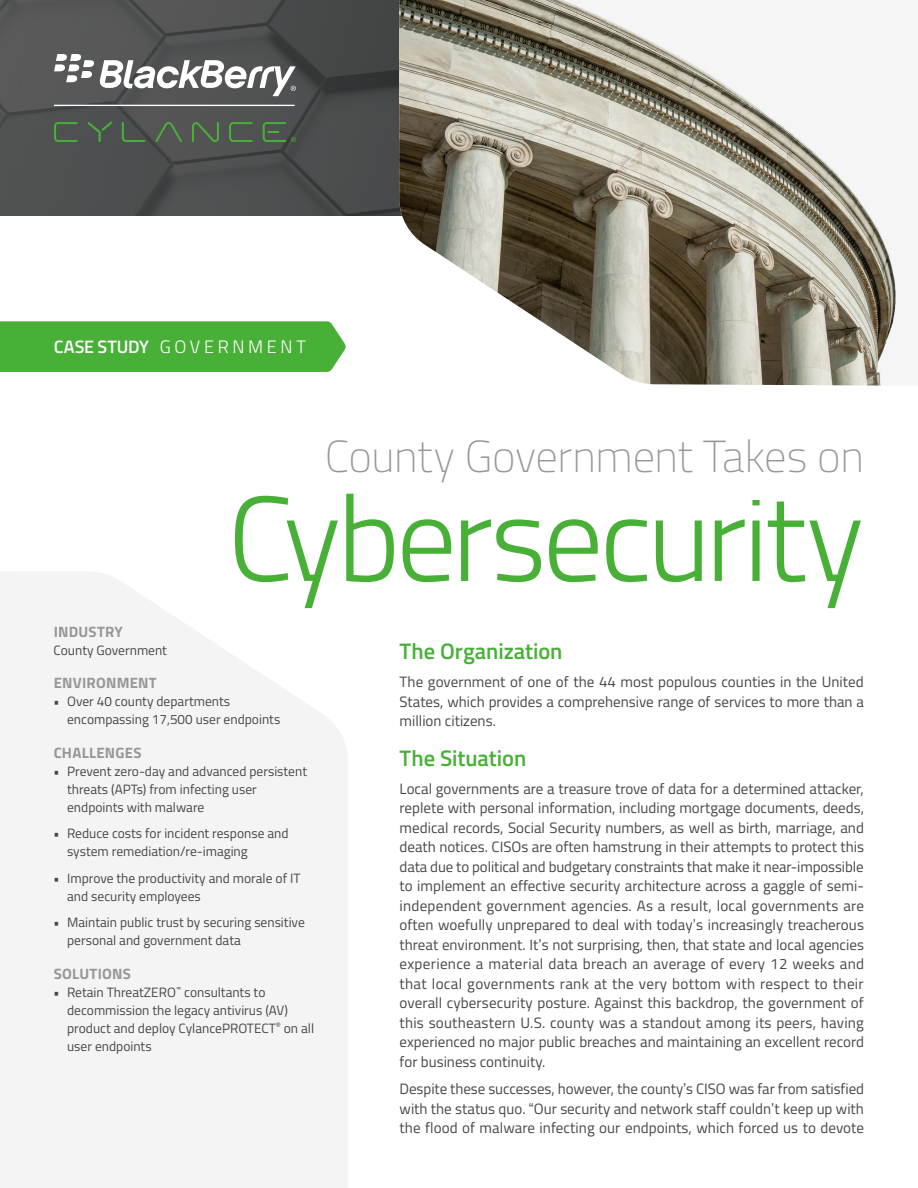
<style>
.page{position:relative;width:918px;height:1188px;background:#fff}
.page>*{position:absolute;margin:0;border:0;box-sizing:border-box;transform-origin:0 0}
.t1{font:300 120.75px "Titillium";letter-spacing:-.035em;color:#48b037}
.t2{font:100 44.85px "Titillium";letter-spacing:-.01em;color:#969798}
.t3{font:600 22.5px "Titillium";letter-spacing:-.005em;color:#48b037}
.t4{font:300 18px "Titillium";letter-spacing:.2em;color:#fff}
.t5{font:15px/19.5px "Titillium";color:#474747;text-align:justify}
.t6{font:700 15px "Titillium";letter-spacing:.015em;color:#969798}
.t7{font:13.5px/18px "Titillium";color:#474747}
.s1{font-weight:600}
.s2{font-weight:700}
.s3{font-family:"Arial"}
</style>
<div class="page">
<img style="left:0;top:0;width:399px;height:216px">
<div style="left:0;top:321px;width:346px;height:51px;background:#48b037"></div>
<svg style="left:54px;top:54px;width:242px;height:42px"></svg>
<svg style="left:192px;top:122px;width:27px;height:20px"></svg>
<svg style="left:54px;top:122px;width:24px;height:20px"></svg>
<svg style="left:122px;top:122px;width:23px;height:20px"></svg>
<svg style="left:229px;top:122px;width:24px;height:20px"></svg>
<svg style="left:88px;top:122px;width:24px;height:20px"></svg>
<svg style="left:155px;top:122px;width:27px;height:20px"></svg>
<svg style="left:263px;top:122px;width:33px;height:20px"></svg>
<hr style="left:54px;top:105px;width:241px;height:1px;background:#fff">
<svg style="left:0;top:572px;width:348px;height:616px;fill:#f4f4f4"></svg>
<img style="left:399px;top:0;width:498px;height:386px">
<p class="t4" style="left:54px;top:334px;width:254px"><span class="s1">CASE STUDY</span> GOVERNMENT</p>
<h2 class="t2" style="left:325px;top:424px;width:541px">County Government Takes on</h2>
<h1 class="t1" style="left:227px;top:451px;width:638px">Cybersecurity</h1>
<p class="t6" style="left:54px;top:620px;width:71px">INDUSTRY</p>
<p class="t7" style="left:54px;top:640px;width:115px">County Government</p>
<p class="t6" style="left:54px;top:672px;width:105px">ENVIRONMENT</p>
<p class="t7" style="left:67px;top:692px;width:215px;text-indent:-14px"><span class="s2">•</span> Over 40 county departments encompassing 17,500 user endpoints</p>
<p class="t6" style="left:54px;top:742px;width:90px">CHALLENGES</p>
<p class="t7" style="left:67px;top:762px;width:241px;text-indent:-14px"><span class="s2">•</span> Prevent zero-day and advanced persistent threats (APTs) from infecting user endpoints with malware</p>
<p class="t7" style="left:67px;top:824px;width:223px;text-indent:-14px"><span class="s2">•</span> Reduce costs for incident response and system remediation/re-imaging</p>
<p class="t7" style="left:67px;top:868px;width:235px;text-indent:-14px"><span class="s2">•</span> Improve the productivity and morale of IT and security employees</p>
<p class="t7" style="left:67px;top:912px;width:239px;text-indent:-14px"><span class="s2">•</span> Maintain public trust by securing sensitive personal and government data</p>
<p class="t6" style="left:54px;top:962px;width:79px">SOLUTIONS</p>
<p class="t7" style="left:67px;top:982px;width:249px;text-indent:-13px"><span class="s2">•</span> Retain ThreatZERO<sup>™</sup> consultants to decommission the legacy antivirus (AV) product and deploy CylancePROTECT<sup>®</sup> on all user endpoints</p>
<h3 class="t3" style="left:400px;top:635px;width:165px">The Organization</h3>
<p class="t5" style="left:400px;top:671px;width:466px">The government of one of the 44 most populous counties in the United States, which provides a comprehensive range of services to more than a million citizens.</p>
<h3 class="t3" style="left:400px;top:742px;width:128px">The Situation</h3>
<p class="t5" style="left:400px;top:778px;width:466px">Local governments are a treasure trove of data for a determined attacker, replete with personal information, including mortgage documents, deeds, medical records, Social Security numbers, as well as birth, marriage, and death notices. CISOs are often hamstrung in their attempts to protect this data due to political and budgetary constraints that make it near-impossible to implement an effective security architecture across a gaggle of semi&shy;independent government agencies. As a result, local governments are often woefully unprepared to deal with today<span class="s3">’</span>s increasingly treacherous threat environment. It<span class="s3">’</span>s not surprising, then, that state and local agencies experience a material data breach an average of every 12 weeks and that local governments rank at the very bottom with respect to their overall cybersecurity posture. Against this backdrop, the government of this southeastern U.S. county was a standout among its peers, having experienced no major public breaches and maintaining an excellent record for business continuity.</p>
<p class="t5" style="left:400px;top:1079px;width:466px">Despite these successes, however, the county<span class="s3">’</span>s CISO was far from satisfied with the status quo. <span class="s3">“</span>Our security and network staff couldn<span class="s3">’</span>t keep up with the flood of malware infecting our endpoints, which forced us to devote</p>
</div>
